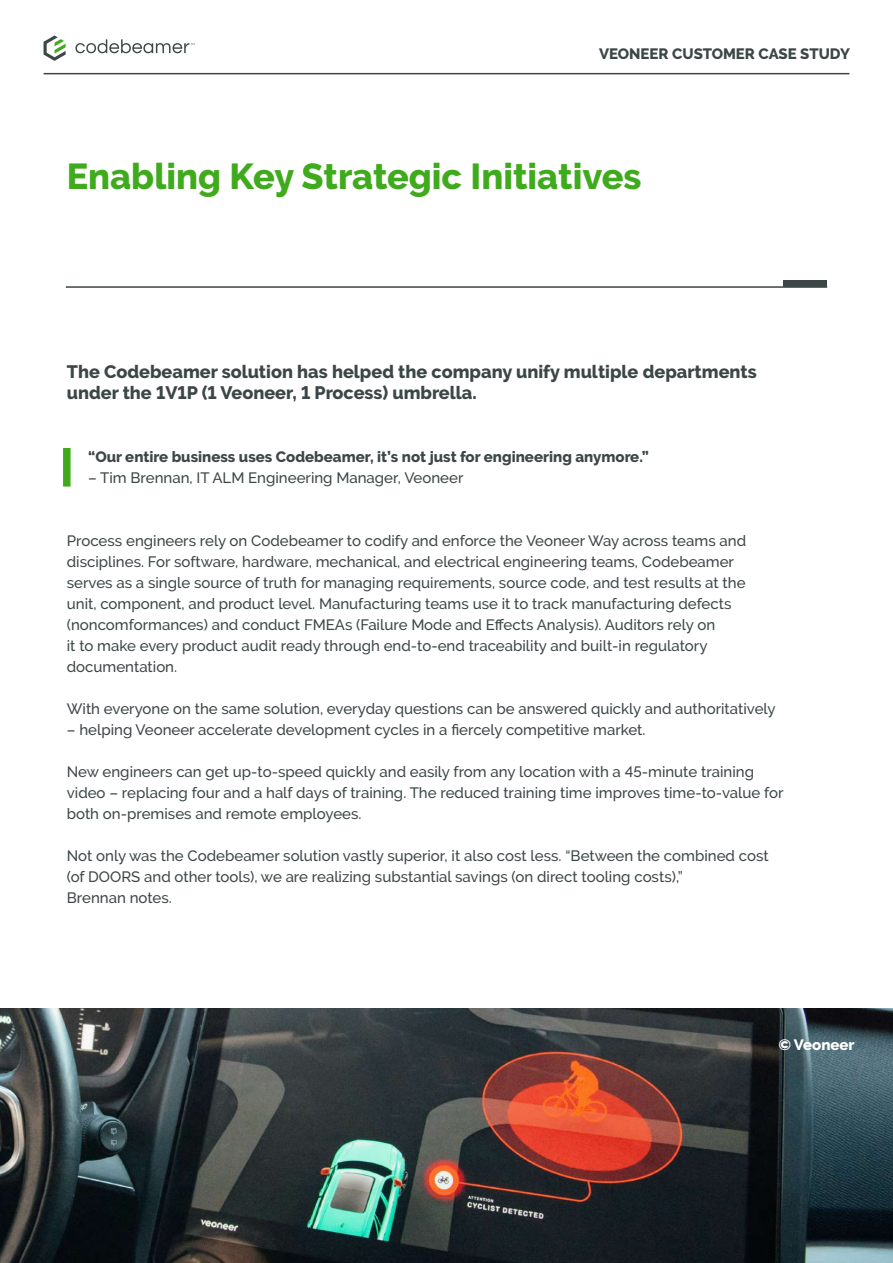
<style>
.page{position:relative;width:893px;height:1263px;background:#fff}
.page>*{position:absolute;margin:0;border:0;box-sizing:border-box;transform-origin:0 0}
.t1{font:800 36px "PTC Raleway";color:#40aa1d}
.t2{font:800 18px/21px "PTC Raleway";color:#3d4647}
.t3{font:500 15px/21px "PTC Raleway";color:#3d4647}
.t4{font:800 15px "PTC Raleway";color:#3d4647}
.t5{font:800 15px "PTC Raleway";color:#fff}
</style>
<div class="page">
<hr style="left:44px;top:73px;width:805px;height:1px;background:#3d4647">
<hr style="left:66px;top:286px;width:761px;height:2px;background:#3d4647">
<svg style="left:75px;top:39px;width:119px;height:14px"></svg>
<svg style="left:44px;top:36px;width:22px;height:25px"></svg>
<div style="left:784px;top:281px;width:43px;height:6px;background:#3d4647"></div>
<div style="left:63px;top:448px;width:8px;height:39px;background:#40aa1d"></div>
<img style="left:0;top:1008px;width:893px;height:255px">
<p class="t4" style="left:599px;top:45px;width:252px">VEONEER CUSTOMER CASE STUDY</p>
<h1 class="t1" style="left:67px;top:156px;width:576px">Enabling Key Strategic Initiatives</h1>
<p class="t2" style="left:67px;top:361px;width:691px">The Codebeamer solution has helped the company unify multiple departments under the 1V1P (1 Veoneer, 1 Process) umbrella.</p>
<p class="t4" style="left:88px;top:448px;width:562px">“Our entire business uses Codebeamer, it’s not just for engineering anymore.”</p>
<p class="t3" style="left:88px;top:467px;width:377px">– Tim Brennan, IT ALM Engineering Manager, Veoneer</p>
<p class="t3" style="left:67px;top:530px;width:681px">Process engineers rely on Codebeamer to codify and enforce the Veoneer Way across teams and disciplines. For software, hardware, mechanical, and electrical engineering teams, Codebeamer serves as a single source of truth for managing requirements, source code, and test results at the unit, component, and product level. Manufacturing teams use it to track manufacturing defects (noncomformances) and conduct FMEAs (Failure Mode and Effects Analysis). Auditors rely on<br>it to make every product audit ready through end-to-end traceability and built-in regulatory documentation.</p>
<p class="t3" style="left:67px;top:698px;width:710px">With everyone on the same solution, everyday questions can be answered quickly and authoritatively</p>
<p class="t3" style="left:67px;top:719px;width:580px">– helping Veoneer accelerate development cycles in a fiercely competitive market.</p>
<p class="t3" style="left:67px;top:761px;width:718px">New engineers can get up-to-speed quickly and easily from any location with a 45-minute training video – replacing four and a half days of training. The reduced training time improves time-to-value for both on-premises and remote employees.</p>
<p class="t3" style="left:67px;top:845px;width:703px">Not only was the Codebeamer solution vastly superior, it also cost less. “Between the combined cost (of DOORS and other tools), we are realizing substantial savings (on direct tooling costs),”<br>Brennan notes.</p>
<p class="t5" style="left:778px;top:1036px;width:78px">© Veoneer</p>
</div>
